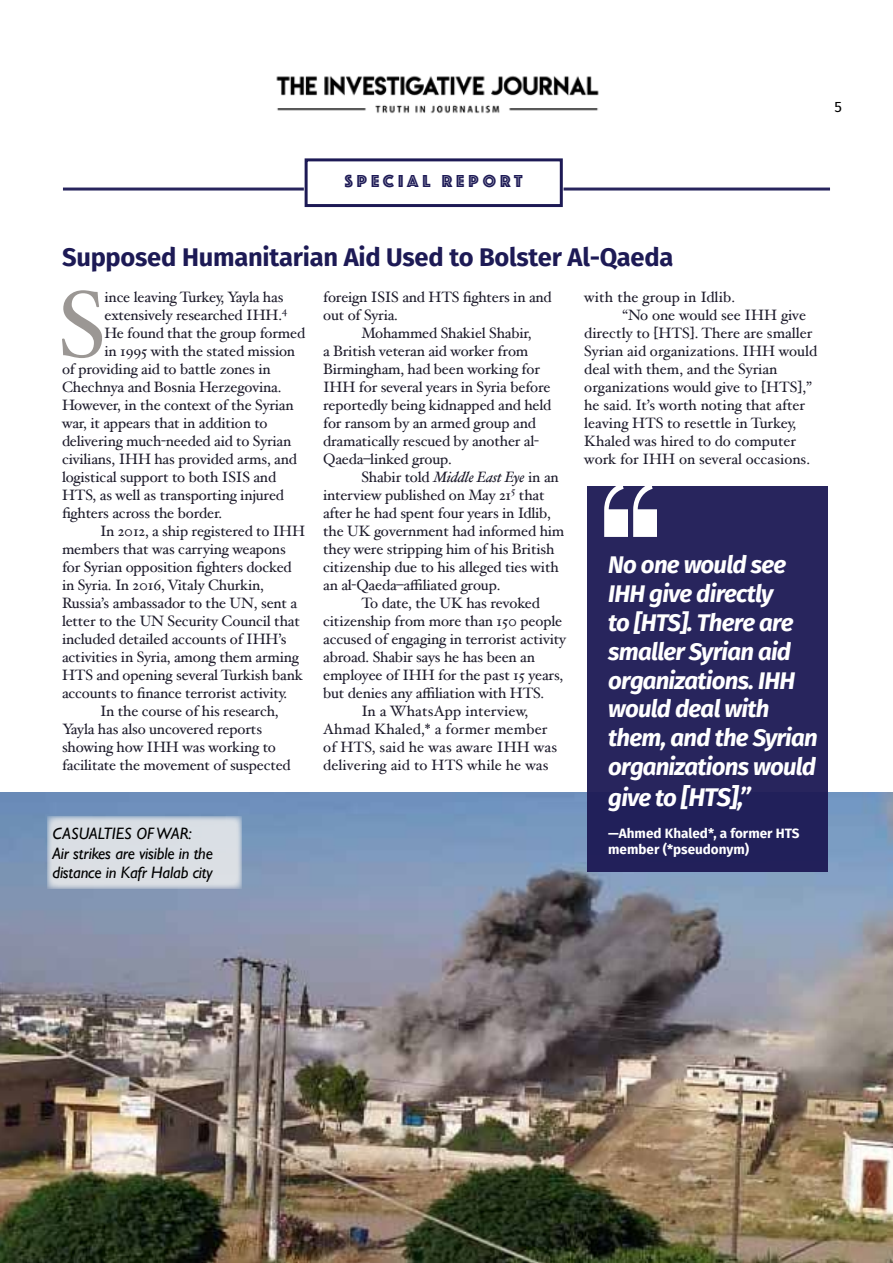
<style>
.page{position:relative;width:893px;height:1263px;background:#fff}
.page>*{position:absolute;margin:0;border:0;box-sizing:border-box;transform-origin:0 0}
.t1{font:93.3px "Hoefler Text";color:#9b9794}
.t2{font:700 25.5px "Fira Sans";letter-spacing:-.01em;color:#1d1a55}
.t3{font:italic 700 25.5px "Fira Sans";color:#fff}
.t4{font:italic 700 24px/28.8px "Fira Sans";letter-spacing:-.03em;color:#fff}
.t5{font:18px "Phosphate Inline";letter-spacing:.22em;color:#1d1a55}
.t6{font:italic 16.5px/19.5px "Gill Sans";letter-spacing:-.01em;color:#000}
.t7{font:15px/18px "Hoefler Text";letter-spacing:-.01em;color:#1d1b2b}
.t8{font:15px "Hoefler Text";letter-spacing:.01em;color:#1d1b2b}
.t9{font:15px "Fira Sans";color:#000}
.t10{font:700 13.5px/16.2px "Fira Sans";color:#fff}
.s1{font-style:italic}
.s2{font-size:24px}
</style>
<div class="page">
<hr style="left:63px;top:188px;width:241px;height:3px;background:#1d1a55">
<hr style="left:564px;top:188px;width:266px;height:3px;background:#1d1a55">
<div style="left:305px;top:158px;width:258px;height:49px;border:3px solid #1d1a55"></div>
<img style="left:0;top:792px;width:893px;height:471px">
<svg style="left:47px;top:816px;width:195px;height:73px;fill:#dadfe4"></svg>
<div style="left:587px;top:486px;width:240px;height:386px;background:#28255d"></div>
<svg style="left:604px;top:486px;width:53px;height:51px"></svg>
<img style="left:276px;top:75px;width:323px;height:39px">
<p class="t9" style="left:835px;top:97px;width:9px">5</p>
<p class="t5" style="left:345px;top:168px;width:179px">SPECIAL REPORT</p>
<h2 class="t2" style="left:62px;top:239px;width:613px">Supposed Humanitarian Aid Used to Bolster Al-Qaeda</h2>
<h1 class="t1" style="left:58px;top:269px;width:49px">S</h1>
<p class="t7" style="left:105px;top:288px;width:180px">ince leaving Turkey, Yayla has</p>
<p class="t8" style="left:584px;top:288px;width:152px">with the group in Idlib.</p>
<p class="t7" style="left:623px;top:306px;width:185px">“No one would see IHH give</p>
<p class="t7" style="left:584px;top:324px;width:229px">directly to [HTS]. There are smaller</p>
<p class="t7" style="left:584px;top:342px;width:234px">Syrian aid organizations. IHH would</p>
<p class="t7" style="left:584px;top:360px;width:195px">deal with them, and the Syrian</p>
<p class="t7" style="left:584px;top:378px;width:229px">organizations would give to [HTS],”</p>
<p class="t7" style="left:584px;top:396px;width:222px">he said. It’s worth noting that after</p>
<p class="t7" style="left:584px;top:414px;width:213px">leaving HTS to resettle in Turkey,</p>
<p class="t7" style="left:584px;top:432px;width:213px">Khaled was hired to do computer</p>
<p class="t7" style="left:584px;top:450px;width:227px">work for IHH on several occasions.</p>
<p class="t7" style="left:323px;top:288px;width:230px">foreign ISIS and HTS fighters in and out of Syria.</p>
<p class="t7" style="left:323px;top:324px;width:230px;text-indent:38px">Mohammed Shakiel Shabir,<br>a British veteran aid worker from<br>Birmingham, had been working for<br>IHH for several years in Syria before reportedly being kidnapped and held for ransom by an armed group and dramatically rescued by another al-<br>Qaeda–linked group.</p>
<p class="t7" style="left:361px;top:468px;width:199px">Shabir told <span class="s1">Middle East Eye</span> in an</p>
<p class="t7" style="left:323px;top:486px;width:223px">interview published on May 21<sup>5</sup> that</p>
<p class="t7" style="left:323px;top:504px;width:229px">after he had spent four years in Idlib,</p>
<p class="t7" style="left:323px;top:522px;width:243px">the UK government had informed him</p>
<p class="t7" style="left:323px;top:540px;width:233px">they were stripping him of his British</p>
<p class="t7" style="left:323px;top:558px;width:237px">citizenship due to his alleged ties with</p>
<p class="t7" style="left:323px;top:576px;width:179px">an al-Qaeda–affiliated group.</p>
<p class="t7" style="left:361px;top:594px;width:180px">To date, the UK has revoked</p>
<p class="t7" style="left:323px;top:612px;width:241px">citizenship from more than 150 people</p>
<p class="t7" style="left:323px;top:630px;width:244px">accused of engaging in terrorist activity</p>
<p class="t7" style="left:323px;top:648px;width:213px">abroad. Shabir says he has been an</p>
<p class="t7" style="left:323px;top:666px;width:242px">employee of IHH for the past 15 years,</p>
<p class="t7" style="left:323px;top:684px;width:222px">but denies any affiliation with HTS.</p>
<p class="t8" style="left:361px;top:702px;width:168px">In a WhatsApp interview,</p>
<p class="t8" style="left:323px;top:720px;width:226px">Ahmad Khaled,* a former member</p>
<p class="t8" style="left:323px;top:738px;width:236px">of HTS, said he was aware IHH was</p>
<p class="t8" style="left:323px;top:756px;width:227px">delivering aid to HTS while he was</p>
<p class="t7" style="left:105px;top:306px;width:184px">extensively researched IHH.<sup>4</sup></p>
<p class="t7" style="left:105px;top:324px;width:202px">He found that the group formed</p>
<p class="t7" style="left:105px;top:342px;width:192px">in 1995 with the stated mission</p>
<p class="t7" style="left:62px;top:360px;width:210px">of providing aid to battle zones in</p>
<p class="t7" style="left:62px;top:378px;width:221px">Chechnya and Bosnia Herzegovina.</p>
<p class="t7" style="left:62px;top:396px;width:233px">However, in the context of the Syrian</p>
<p class="t7" style="left:62px;top:414px;width:207px">war, it appears that in addition to</p>
<p class="t7" style="left:62px;top:432px;width:231px">delivering much-needed aid to Syrian</p>
<p class="t7" style="left:62px;top:450px;width:236px">civilians, IHH has provided arms, and</p>
<p class="t7" style="left:62px;top:468px;width:216px">logistical support to both ISIS and</p>
<p class="t7" style="left:62px;top:486px;width:224px">HTS, as well as transporting injured</p>
<p class="t7" style="left:62px;top:504px;width:162px">fighters across the border.</p>
<p class="t7" style="left:100px;top:522px;width:206px">In 2012, a ship registered to IHH</p>
<p class="t7" style="left:62px;top:540px;width:225px">members that was carrying weapons</p>
<p class="t7" style="left:62px;top:558px;width:231px">for Syrian opposition fighters docked</p>
<p class="t7" style="left:62px;top:576px;width:203px">in Syria. In 2016, Vitaly Churkin,</p>
<p class="t7" style="left:62px;top:594px;width:237px">Russia’s ambassador to the UN, sent a</p>
<p class="t7" style="left:62px;top:612px;width:239px">letter to the UN Security Council that</p>
<p class="t7" style="left:62px;top:630px;width:226px">included detailed accounts of IHH’s</p>
<p class="t7" style="left:62px;top:648px;width:239px">activities in Syria, among them arming</p>
<p class="t7" style="left:62px;top:666px;width:243px">HTS and opening several Turkish bank</p>
<p class="t7" style="left:62px;top:684px;width:227px">accounts to finance terrorist activity.</p>
<p class="t7" style="left:100px;top:702px;width:180px">In the course of his research,</p>
<p class="t7" style="left:62px;top:720px;width:202px">Yayla has also uncovered reports</p>
<p class="t7" style="left:62px;top:738px;width:216px">showing how IHH was working to</p>
<p class="t7" style="left:62px;top:756px;width:230px">facilitate the movement of suspected</p>
<h3 class="t4" style="left:608px;top:550px;width:211px">No one would see<br>IHH give directly<br>to [HTS]. There are smaller Syrian aid organizations. IHH would deal with them, and the Syrian organizations would</h3>
<h2 class="t3" style="left:608px;top:779px;width:144px"><span class="s2">give to</span> [HTS],”</h2>
<p class="t10" style="left:608px;top:825px;width:193px">—Ahmed Khaled*, a former HTS member (*pseudonym)</p>
<p class="t6" style="left:52px;top:824px;width:162px">CASUALTIES OF WAR:<br>Air strikes are visible in the distance in Kafr Halab city</p>
</div>
